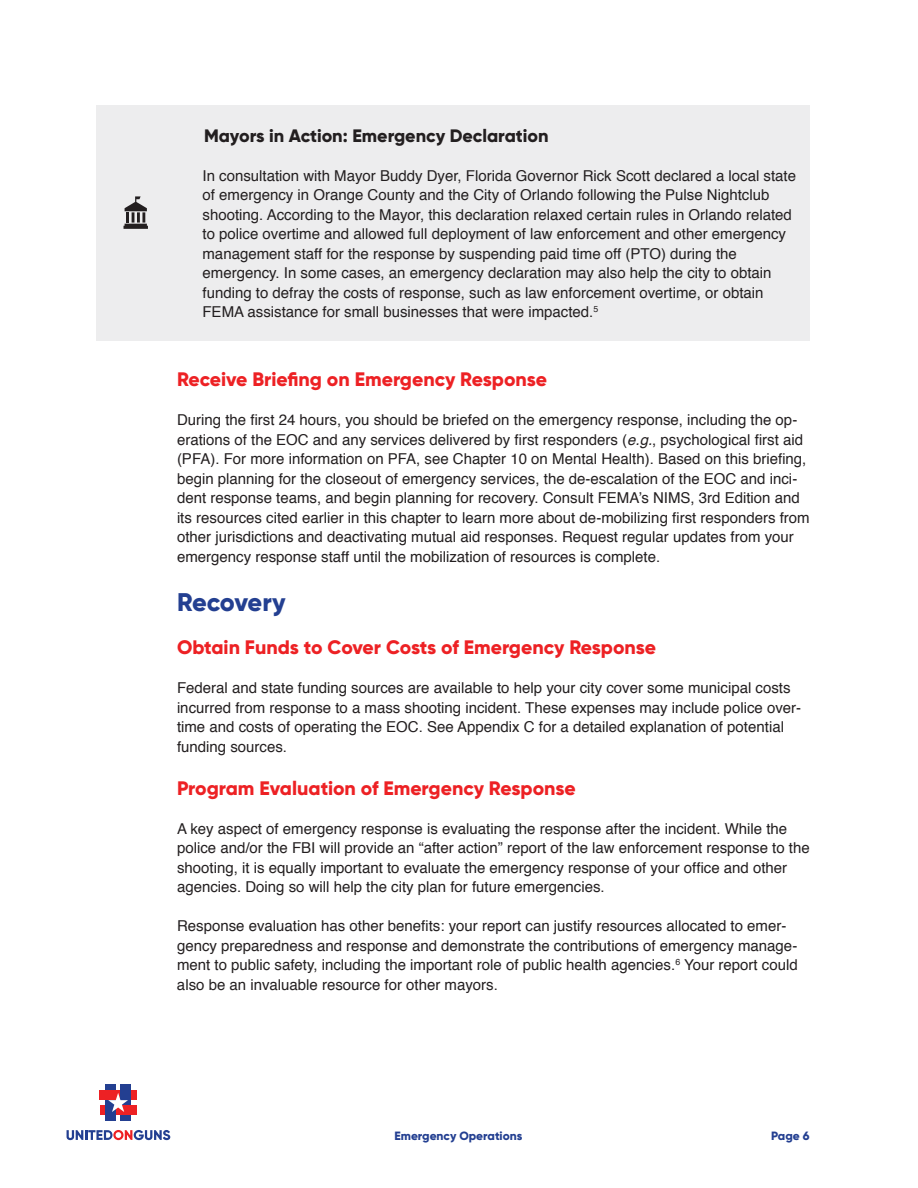
<style>
.page{position:relative;width:918px;height:1188px;background:#fff}
.page>*{position:absolute;margin:0;border:0;box-sizing:border-box;transform-origin:0 0}
.t1{font:800 25.5px "Gilroy";letter-spacing:-.015em;color:#233f91}
.t2{font:800 19.5px "Gilroy";color:#ed2124}
.t3{font:800 18px "Gilroy";color:#231f20}
.t4{font:15px/19.5px "Helvetica";color:#231f20}
.t5{font:800 12px "Gilroy";color:#233f91}
.s1{font-style:italic}
</style>
<div class="page">
<svg style="left:118px;top:1090px;width:19px;height:10px"></svg>
<svg style="left:120px;top:1102px;width:10px;height:18px"></svg>
<div style="left:120px;top:1084px;width:10px;height:18px;background:#233f91"></div>
<div style="left:106px;top:1084px;width:10px;height:36px;background:#233f91"></div>
<div style="left:100px;top:1105px;width:37px;height:9px;background:#ed2124"></div>
<div style="left:100px;top:1090px;width:18px;height:10px;background:#ed2124"></div>
<div style="left:106px;top:1103px;width:10px;height:17px;background:#233f91"></div>
<svg style="left:108px;top:1093px;width:20px;height:19px"></svg>
<svg style="left:67px;top:1130px;width:103px;height:10px"></svg>
<div style="left:96px;top:106px;width:714px;height:235px;background:#ededee"></div>
<svg style="left:124px;top:196px;width:24px;height:33px"></svg>
<p class="t3" style="left:204px;top:124px;width:346px">Mayors in Action: Emergency Declaration</p>
<p class="t4" style="left:202px;top:166px;width:595px">In consultation with Mayor Buddy Dyer, Florida Governor Rick Scott declared a local state of emergency in Orange County and the City of Orlando following the Pulse Nightclub shooting. According to the Mayor, this declaration relaxed certain rules in Orlando related to police overtime and allowed full deployment of law enforcement and other emergency management staff for the response by suspending paid time off (PTO) during the emergency. In some cases, an emergency declaration may also help the city to obtain funding to defray the costs of response, such as law enforcement overtime, or obtain FEMA assistance for small businesses that were impacted.<sup>5</sup></p>
<h2 class="t2" style="left:177px;top:367px;width:372px">Receive Briefing on Emergency Response</h2>
<p class="t4" style="left:177px;top:411px;width:634px">During the first 24 hours, you should be briefed on the emergency response, including the op&shy;erations of the EOC and any services delivered by first responders (<span class="s1">e.g.</span>, psychological first aid (PFA). For more information on PFA, see Chapter 10 on Mental Health). Based on this briefing, begin planning for the closeout of emergency services, the de-escalation of the EOC and inci&shy;dent response teams, and begin planning for recovery. Consult FEMA’s NIMS, 3rd Edition and its resources cited earlier in this chapter to learn more about de-mobilizing first responders from other jurisdictions and deactivating mutual aid responses. Request regular updates from your emergency response staff until the mobilization of resources is complete.</p>
<h1 class="t1" style="left:177px;top:586px;width:110px">Recovery</h1>
<h2 class="t2" style="left:177px;top:635px;width:481px">Obtain Funds to Cover Costs of Emergency Response</h2>
<p class="t4" style="left:177px;top:679px;width:626px">Federal and state funding sources are available to help your city cover some municipal costs incurred from response to a mass shooting incident. These expenses may include police over&shy;time and costs of operating the EOC. See Appendix C for a detailed explanation of potential funding sources.</p>
<h2 class="t2" style="left:177px;top:775px;width:400px">Program Evaluation of Emergency Response</h2>
<p class="t4" style="left:177px;top:819px;width:634px">A key aspect of emergency response is evaluating the response after the incident. While the police and/or the FBI will provide an “after action” report of the law enforcement response to the shooting, it is equally important to evaluate the emergency response of your office and other agencies. Doing so will help the city plan for future emergencies.</p>
<p class="t4" style="left:177px;top:916px;width:622px">Response evaluation has other benefits: your report can justify resources allocated to emer&shy;gency preparedness and response and demonstrate the contributions of emergency manage&shy;ment to public safety, including the important role of public health agencies.<sup>6</sup> Your report could also be an invaluable resource for other mayors.</p>
<p class="t5" style="left:394px;top:1128px;width:129px">Emergency Operations</p>
<p class="t5" style="left:771px;top:1128px;width:40px">Page 6</p>
</div>
